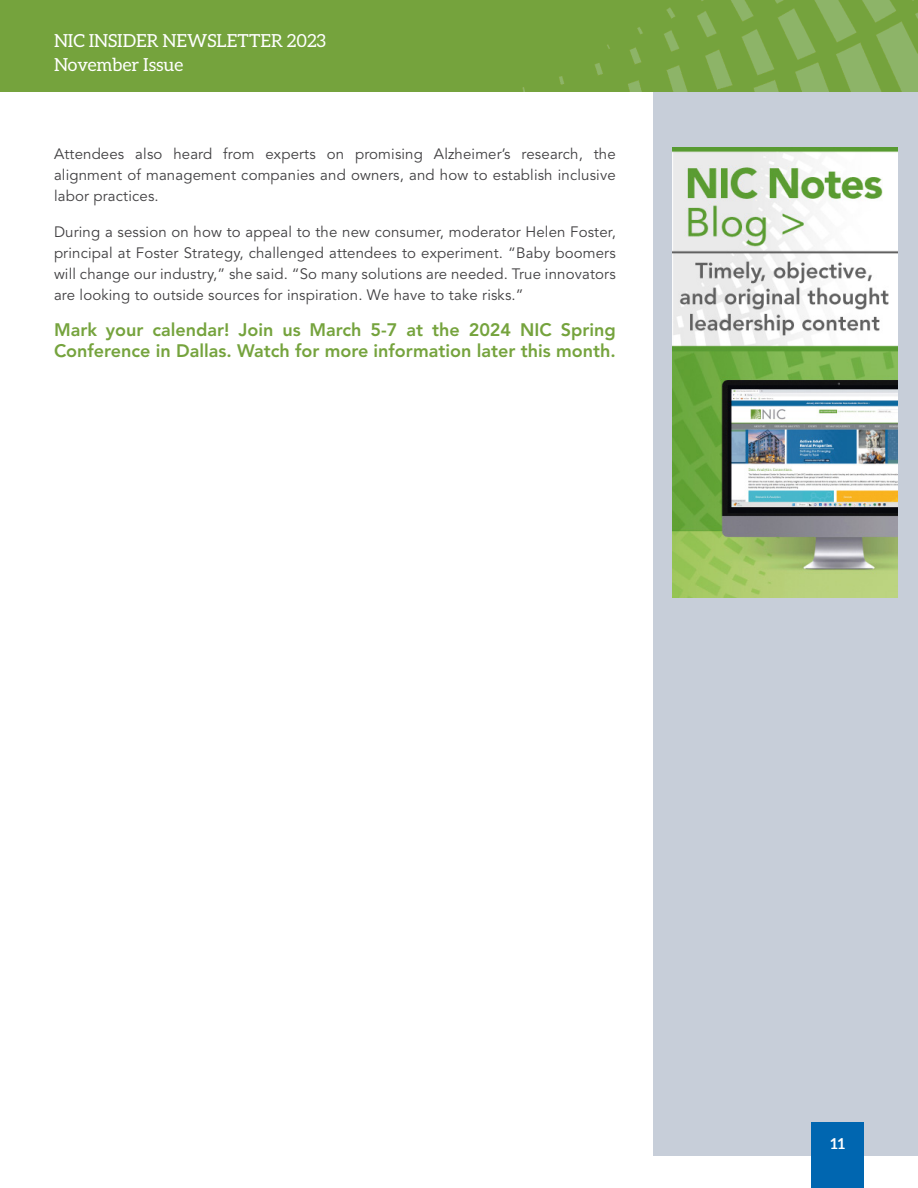
<style>
.page{position:relative;width:918px;height:1188px;background:#fff}
.page>*{position:absolute;margin:0;border:0;box-sizing:border-box;transform-origin:0 0}
.t1{font:800 18px/21px "Avenir LT Std";color:#75a33d}
.t2{font:18px/24px "Aleo";color:#fff}
.t3{font:15px/21px "Avenir LT Std";letter-spacing:.01em;color:#414042;text-align:justify}
.t4{font:700 15px "Aleo";color:#fff}
</style>
<div class="page">
<div style="left:653px;top:92px;width:265px;height:1064px;background:#c7ced9"></div>
<div style="left:812px;top:1122px;width:52px;height:66px;background:#0066b0"></div>
<div style="left:0;top:0;width:918px;height:92px;background:#75a33d"></div>
<img style="left:522px;top:0;width:396px;height:92px">
<img style="left:672px;top:148px;width:225px;height:450px">
<p class="t2" style="left:54px;top:28px;width:274px">NIC INSIDER NEWSLETTER 2023<br>November Issue</p>
<p class="t3" style="left:54px;top:144px;width:563px">Attendees also heard from experts on promising Alzheimer’s research, the alignment of management companies and owners, and how to establish inclusive labor practices.</p>
<p class="t3" style="left:54px;top:222px;width:563px">During a session on how to appeal to the new consumer, moderator Helen Foster, principal at Foster Strategy, challenged attendees to experiment. “Baby boomers will change our industry,” she said. “So many solutions are needed. True innovators are looking to outside sources for inspiration. We have to take risks.”</p>
<p class="t1" style="left:54px;top:319px;width:563px">Mark your calendar! Join us March 5-7 at the 2024 NIC Spring<br>Conference in Dallas. Watch for more information later this month.</p>
<p class="t4" style="left:831px;top:1135px;width:16px">11</p>
</div>
